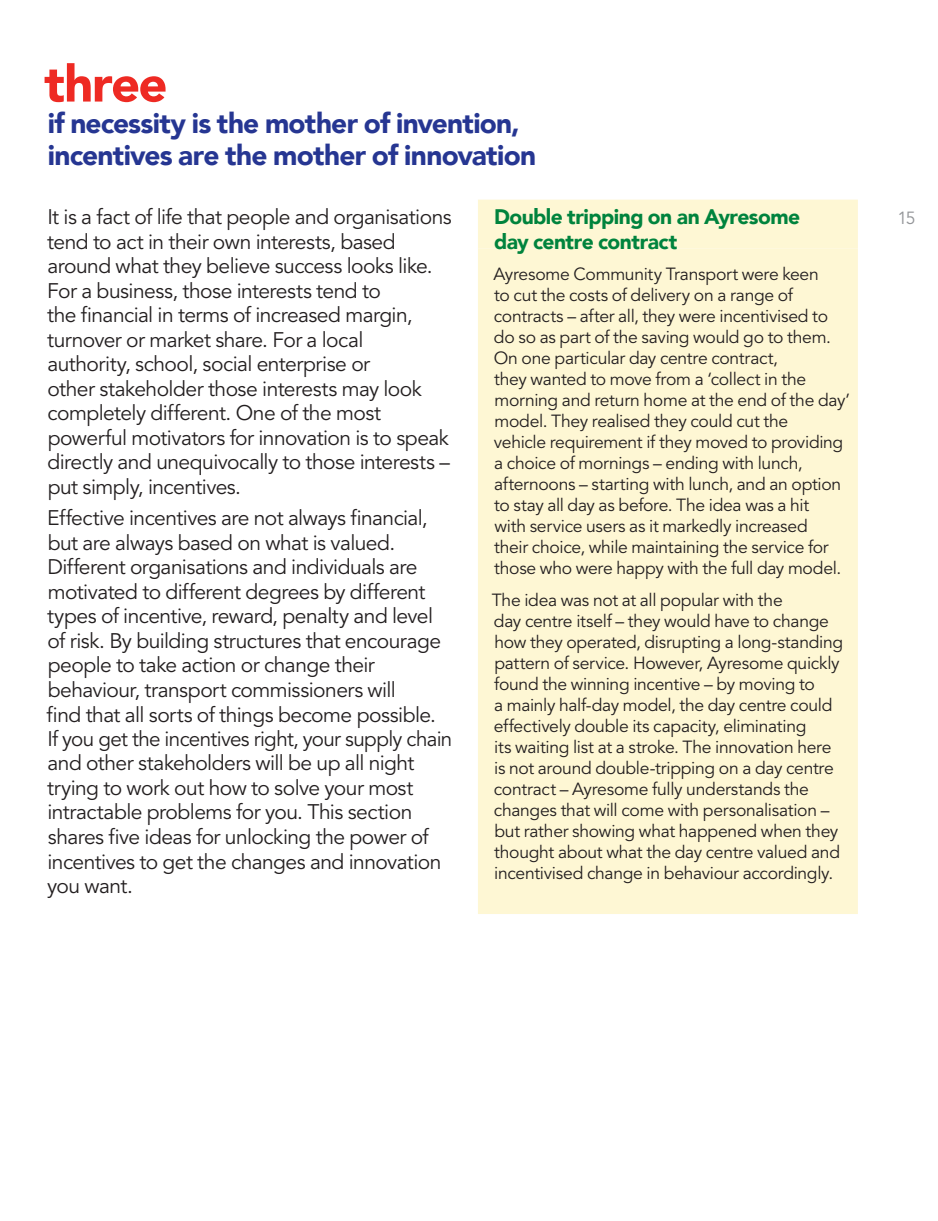
<style>
.page{position:relative;width:938px;height:1221px;background:#fff}
.page>*{position:absolute;margin:0;border:0;box-sizing:border-box;transform-origin:0 0}
.t1{font:900 50.75px "Avenir LT Com";letter-spacing:-.03em;color:#ee2a23}
.t2{font:900 28px/31.5px "Avenir LT Com";letter-spacing:-.03em;color:#263692}
.t3{font:21px/24.5px "Avenir LT Std";letter-spacing:-.025em;color:#231f20}
.t4{font:900 21px "Avenir LT Com";letter-spacing:-.025em;color:#00833d}
.t5{font:17.5px/21px "Avenir LT Std";letter-spacing:-.015em;color:#231f20}
.t6{font:17.5px "Avenir LT Std";color:#939598}
</style>
<div class="page">
<div style="left:478px;top:199px;width:380px;height:49px;background:#fef7d4"></div>
<div style="left:478px;top:248px;width:380px;height:665px;background:#fef7d4"></div>
<h1 class="t1" style="left:44px;top:53px;width:125px">three</h1>
<h2 class="t2" style="left:48px;top:108px;width:490px">if necessity is the mother of invention, incentives are the mother of innovation</h2>
<p class="t3" style="left:47px;top:205px;width:406px">It is a fact of life that people and organisations tend to act in their own interests, based around what they believe success looks like.<br>For a business, those interests tend to<br>the financial in terms of increased margin, turnover or market share. For a local authority, school, social enterprise or<br>other stakeholder those interests may look completely different. One of the most powerful motivators for innovation is to speak directly and unequivocally to those interests – put simply, incentives.</p>
<p class="t3" style="left:47px;top:506px;width:407px">Effective incentives are not always financial, but are always based on what is valued.<br>Different organisations and individuals are motivated to different degrees by different types of incentive, reward, penalty and level of risk. By building structures that encourage people to take action or change their behaviour, transport commissioners will<br>find that all sorts of things become possible.<br>If you get the incentives right, your supply chain and other stakeholders will be up all night trying to work out how to solve your most intractable problems for you. This section shares five ideas for unlocking the power of incentives to get the changes and innovation you want.</p>
<p class="t4" style="left:494px;top:204px;width:307px">Double tripping on an Ayresome</p>
<p class="t6" style="left:897px;top:208px;width:20px">15</p>
<p class="t4" style="left:494px;top:228px;width:184px">day centre contract</p>
<p class="t5" style="left:493px;top:264px;width:358px">Ayresome Community Transport were keen<br>to cut the costs of delivery on a range of contracts – after all, they were incentivised to do so as part of the saving would go to them.<br>On one particular day centre contract,<br>they wanted to move from a ‘collect in the morning and return home at the end of the day’ model. They realised they could cut the<br>vehicle requirement if they moved to providing a choice of mornings – ending with lunch, afternoons – starting with lunch, and an option to stay all day as before. The idea was a hit<br>with service users as it markedly increased<br>their choice, while maintaining the service for those who were happy with the full day model.</p>
<p class="t5" style="left:492px;top:589px;width:353px">The idea was not at all popular with the<br>day centre itself – they would have to change how they operated, disrupting a long-standing pattern of service. However, Ayresome quickly found the winning incentive – by moving to<br>a mainly half-day model, the day centre could effectively double its capacity, eliminating<br>its waiting list at a stroke. The innovation here is not around double-tripping on a day centre contract – Ayresome fully understands the changes that will come with personalisation – but rather showing what happened when they thought about what the day centre valued and incentivised change in behaviour accordingly.</p>
</div>
